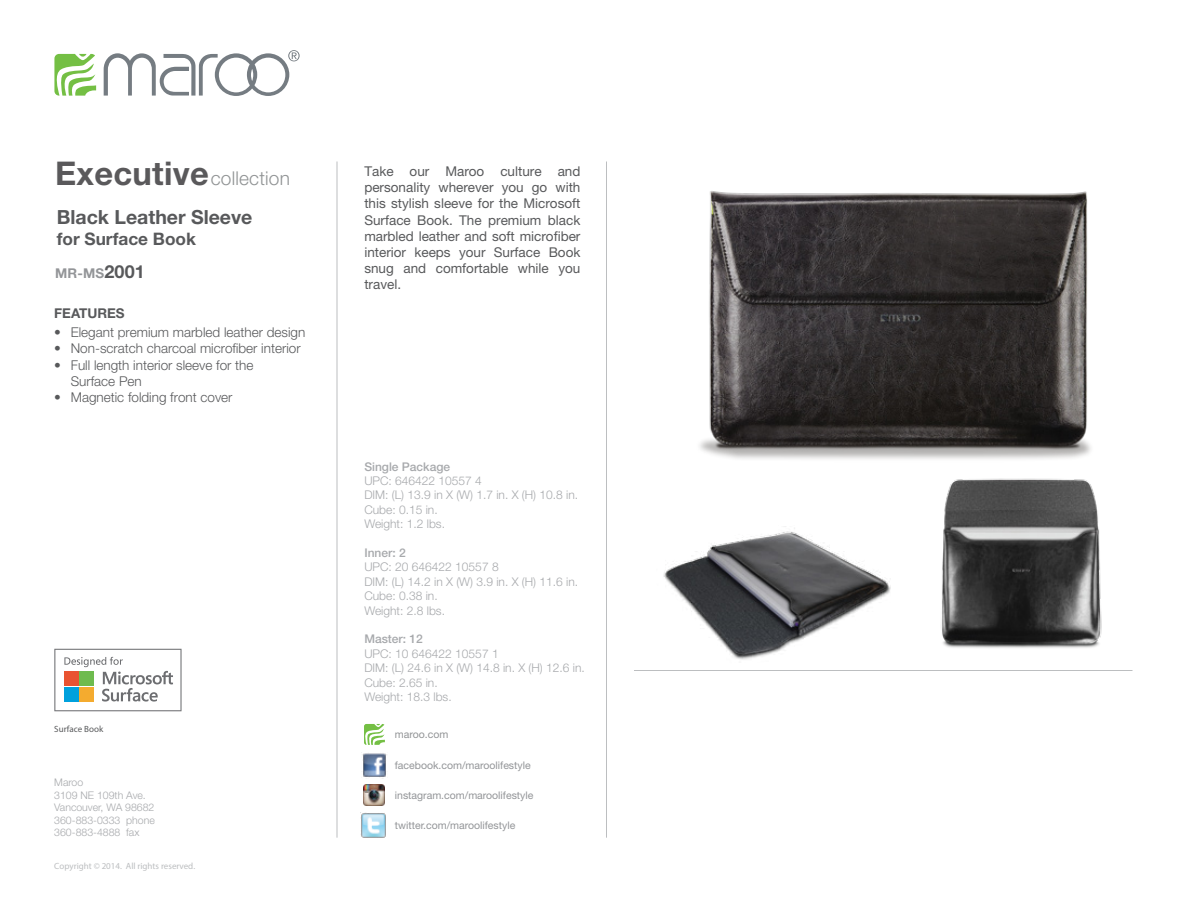
<style>
.page{position:relative;width:1188px;height:918px;background:#fff}
.page>*{position:absolute;margin:0;border:0;box-sizing:border-box;transform-origin:0 0}
.t1{font:700 19.5px "Helvetica Neue LT Pro";color:#58595b}
.t2{font:300 19.05px "Helvetica Neue LT Pro";letter-spacing:.01em;color:#919495}
.t3{font:700 17.25px "Helvetica Neue LT Pro";color:#58595b}
.t4{font:13.5px/16.2px "Helvetica Neue LT Pro";color:#58595b;text-align:justify}
.t5{font:300 13.5px/16.2px "Helvetica Neue LT Pro";color:#58595b}
.t6{font:700 13.5px "Helvetica Neue LT Pro";color:#939598}
.t7{font:700 13.5px "Helvetica Neue LT Pro";color:#58595b}
.t8{font:300 12px/14.4px "Helvetica Neue LT Pro";color:#a7a9ac}
.t9{font:500 12px "Helvetica Neue LT Pro";color:#a7a9ac}
.t10{font:10.5px "Helvetica Neue LT Pro";color:#939598}
.t11{font:300 10.5px/12.6px "Helvetica Neue LT Pro";color:#a7a9ac}
.t12{font:10.5px "Helvetica Neue LT Pro";color:#929496}
.t13{font:9px "Myriad Pro";color:#bcbec0}
.t14{font:9px "Myriad Pro";color:#58595b}
.s1{font-weight:700;font-size:32.7px;color:#5a595b}
.s2{font-size:18px;color:#58595b}
</style>
<div class="page">
<hr style="left:337px;top:162px;width:1px;height:676px;background:#bcbec0">
<hr style="left:606px;top:162px;width:1px;height:676px;background:#bcbec0">
<hr style="left:634px;top:670px;width:499px;height:1px;background:#bcbec0">
<img style="left:699px;top:191px;width:392px;height:268px">
<svg style="left:54px;top:54px;width:42px;height:42px"></svg>
<svg style="left:104px;top:50px;width:196px;height:46px"></svg>
<img style="left:362px;top:753px;width:25px;height:24px">
<img style="left:361px;top:812px;width:25px;height:26px">
<img style="left:363px;top:785px;width:22px;height:21px">
<svg style="left:364px;top:724px;width:21px;height:21px"></svg>
<img style="left:941px;top:478px;width:161px;height:170px">
<img style="left:663px;top:526px;width:228px;height:134px">
<svg style="left:54px;top:649px;width:128px;height:62px"></svg>
<h2 class="t2" style="left:55px;top:167px;width:236px"><span class="s1">Executive</span>collection</h2>
<h1 class="t1" style="left:57px;top:205px;width:197px">Black Leather Sleeve</h1>
<h3 class="t3" style="left:57px;top:228px;width:141px">for Surface Book</h3>
<p class="t6" style="left:55px;top:264px;width:91px">MR-MS<span class="s2">2001</span></p>
<p class="t7" style="left:54px;top:305px;width:72px">FEATURES</p>
<p class="t5" style="left:54px;top:324px;width:253px">• Elegant premium marbled leather design</p>
<p class="t5" style="left:54px;top:340px;width:248px">• Non-scratch charcoal microfiber interior</p>
<p class="t5" style="left:71px;top:356px;width:184px;text-indent:-16px">• Full length interior sleeve for the<br>Surface Pen</p>
<p class="t5" style="left:54px;top:389px;width:180px">• Magnetic folding front cover</p>
<p class="t14" style="left:54px;top:723px;width:50px">Surface Book</p>
<p class="t11" style="left:54px;top:776px;width:102px">Maroo<br>3109 NE 109th Ave.<br>Vancouver, WA 98682<br>360-883-0333 phone<br>360-883-4888 fax</p>
<p class="t13" style="left:54px;top:861px;width:142px">Copyright © 2014. All rights reserved.</p>
<p class="t4" style="left:364px;top:163px;width:218px">Take our Maroo culture and personality wherever you go with this stylish sleeve for the Microsoft Surface Book. The premium black marbled leather and soft microfiber interior keeps your Surface Book snug and comfortable while you travel.</p>
<p class="t9" style="left:364px;top:459px;width:87px">Single Package</p>
<p class="t8" style="left:364px;top:473px;width:215px">UPC: 646422 10557 4<br>DIM: (L) 13.9 in X (W) 1.7 in. X (H) 10.8 in.<br>Cube: 0.15 in.<br>Weight: 1.2 lbs.</p>
<p class="t9" style="left:364px;top:545px;width:43px">Inner: 2</p>
<p class="t8" style="left:364px;top:560px;width:215px">UPC: 20 646422 10557 8<br>DIM: (L) 14.2 in X (W) 3.9 in. X (H) 11.6 in.<br>Cube: 0.38 in.<br>Weight: 2.8 lbs.</p>
<p class="t9" style="left:364px;top:632px;width:60px">Master: 12</p>
<p class="t8" style="left:364px;top:646px;width:222px">UPC: 10 646422 10557 1<br>DIM: (L) 24.6 in X (W) 14.8 in. X (H) 12.6 in.<br>Cube: 2.65 in.<br>Weight: 18.3 lbs.</p>
<p class="t12" style="left:395px;top:728px;width:55px">maroo.com</p>
<p class="t10" style="left:395px;top:759px;width:137px">facebook.com/maroolifestyle</p>
<p class="t10" style="left:395px;top:789px;width:140px">instagram.com/maroolifestyle</p>
<p class="t10" style="left:395px;top:819px;width:122px">twitter.com/maroolifestyle</p>
</div>
